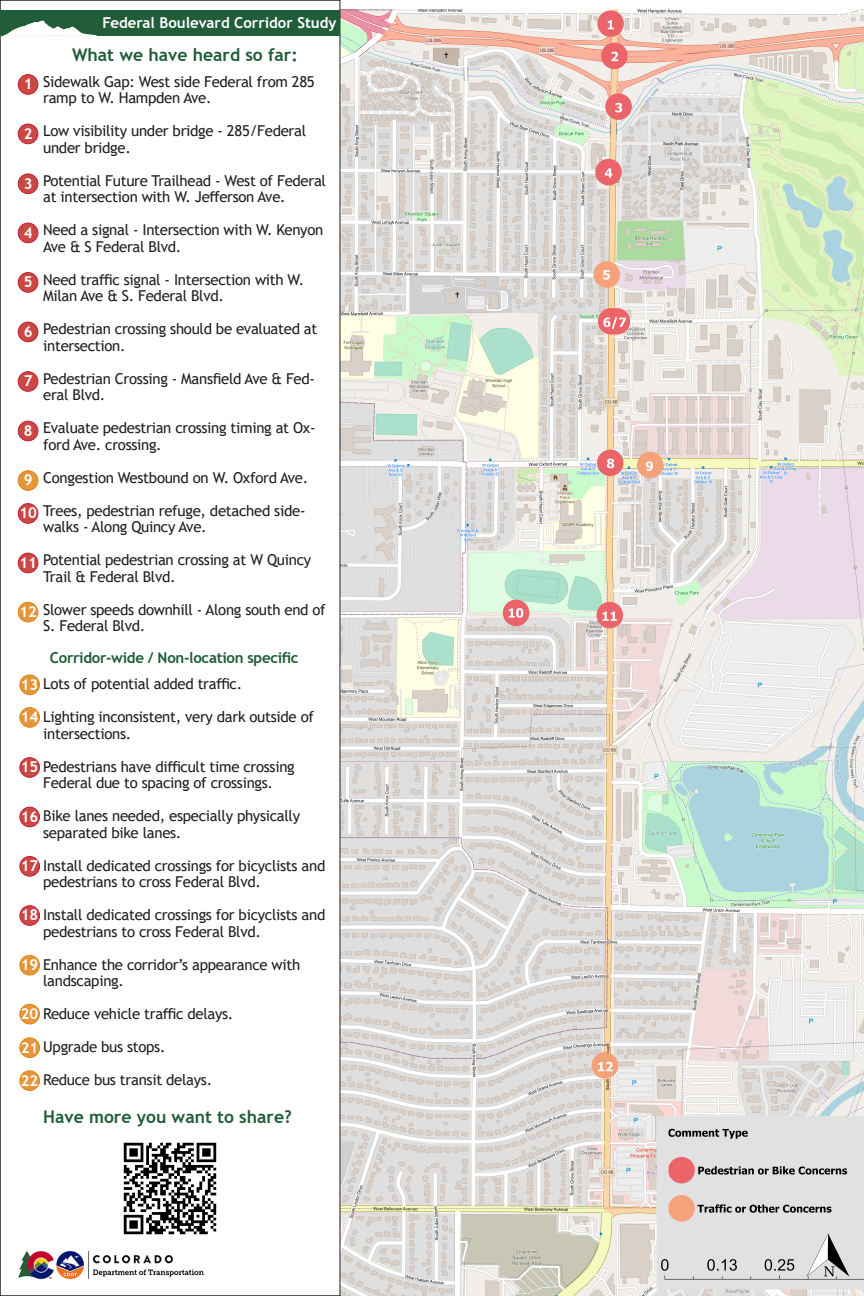
<style>
.page{position:relative;width:864px;height:1296px;background:#fff}
.page>*{position:absolute;margin:0;border:0;box-sizing:border-box;transform-origin:0 0}
.t1{font:700 17.5px "Trebuchet MS";color:#1f5d38}
.t2{font:15px/16.5px "Trebuchet MS";letter-spacing:-.02em;color:#231f20}
.t3{font:700 15px "Trebuchet MS";letter-spacing:-.02em;color:#1f5d38}
.t4{font:700 15px "Trebuchet MS";color:#fff}
.s1{font-weight:700;color:#fff}
</style>
<div class="page">
<img style="left:340px;top:9px;width:524px;height:1287px">
<div style="left:20px;top:1071px;width:20px;height:19px;background:#e5963a;border-radius:50%"></div>
<div style="left:20px;top:1071px;width:20px;height:20px;border:1px solid #df8619;border-radius:50%"></div>
<div style="left:20px;top:1038px;width:20px;height:20px;background:#e5963a;border-radius:50%"></div>
<div style="left:20px;top:1038px;width:20px;height:20px;border:1px solid #df8619;border-radius:50%"></div>
<div style="left:20px;top:1004px;width:20px;height:20px;background:#e5963a;border-radius:50%"></div>
<div style="left:20px;top:1004px;width:20px;height:20px;border:1px solid #df8619;border-radius:50%"></div>
<div style="left:20px;top:955px;width:20px;height:20px;background:#e5963a;border-radius:50%"></div>
<div style="left:20px;top:955px;width:20px;height:20px;border:1px solid #df8619;border-radius:50%"></div>
<div style="left:20px;top:906px;width:20px;height:19px;background:#cb4945;border-radius:50%"></div>
<div style="left:20px;top:905px;width:20px;height:21px;border:1px solid #c42032;border-radius:50%"></div>
<div style="left:20px;top:857px;width:20px;height:19px;background:#cb4945;border-radius:50%"></div>
<div style="left:20px;top:856px;width:20px;height:20px;border:1px solid #c42032;border-radius:50%"></div>
<div style="left:20px;top:807px;width:20px;height:20px;background:#cb4945;border-radius:50%"></div>
<div style="left:20px;top:807px;width:20px;height:20px;border:1px solid #c42032;border-radius:50%"></div>
<div style="left:20px;top:758px;width:20px;height:19px;background:#cb4945;border-radius:50%"></div>
<div style="left:20px;top:757px;width:20px;height:21px;border:1px solid #c42032;border-radius:50%"></div>
<div style="left:20px;top:708px;width:20px;height:19px;background:#e5963a;border-radius:50%"></div>
<div style="left:20px;top:707px;width:20px;height:21px;border:1px solid #df8619;border-radius:50%"></div>
<div style="left:20px;top:675px;width:20px;height:20px;background:#e5963a;border-radius:50%"></div>
<div style="left:20px;top:675px;width:20px;height:20px;border:1px solid #df8619;border-radius:50%"></div>
<div style="left:18px;top:602px;width:20px;height:20px;background:#e5963a;border-radius:50%"></div>
<div style="left:18px;top:602px;width:20px;height:20px;border:1px solid #df8619;border-radius:50%"></div>
<div style="left:18px;top:553px;width:20px;height:20px;background:#cb4945;border-radius:50%"></div>
<div style="left:18px;top:553px;width:20px;height:20px;border:1px solid #c42032;border-radius:50%"></div>
<div style="left:18px;top:504px;width:20px;height:19px;background:#cb4945;border-radius:50%"></div>
<div style="left:18px;top:503px;width:20px;height:21px;border:1px solid #c42032;border-radius:50%"></div>
<div style="left:18px;top:471px;width:20px;height:19px;background:#e5963a;border-radius:50%"></div>
<div style="left:18px;top:470px;width:20px;height:21px;border:1px solid #df8619;border-radius:50%"></div>
<div style="left:18px;top:421px;width:20px;height:20px;background:#cb4945;border-radius:50%"></div>
<div style="left:18px;top:421px;width:20px;height:20px;border:1px solid #c42032;border-radius:50%"></div>
<div style="left:18px;top:372px;width:20px;height:19px;background:#cb4945;border-radius:50%"></div>
<div style="left:18px;top:371px;width:20px;height:21px;border:1px solid #c42032;border-radius:50%"></div>
<div style="left:18px;top:322px;width:20px;height:20px;background:#cb4945;border-radius:50%"></div>
<div style="left:18px;top:322px;width:20px;height:20px;border:1px solid #c42032;border-radius:50%"></div>
<div style="left:18px;top:273px;width:20px;height:19px;background:#cb4945;border-radius:50%"></div>
<div style="left:18px;top:272px;width:20px;height:20px;border:1px solid #c42032;border-radius:50%"></div>
<div style="left:18px;top:223px;width:20px;height:20px;background:#cb4945;border-radius:50%"></div>
<div style="left:18px;top:223px;width:20px;height:20px;border:1px solid #c42032;border-radius:50%"></div>
<div style="left:18px;top:174px;width:20px;height:20px;background:#cb4945;border-radius:50%"></div>
<div style="left:18px;top:174px;width:20px;height:20px;border:1px solid #c42032;border-radius:50%"></div>
<div style="left:18px;top:124px;width:20px;height:20px;background:#cb4945;border-radius:50%"></div>
<div style="left:18px;top:124px;width:20px;height:20px;border:1px solid #c42032;border-radius:50%"></div>
<div style="left:18px;top:75px;width:20px;height:19px;background:#cb4945;border-radius:50%"></div>
<div style="left:18px;top:74px;width:20px;height:21px;border:1px solid #c42032;border-radius:50%"></div>
<div style="left:0;top:10px;width:339px;height:25px;background:#215d38"></div>
<svg style="left:0;top:21px;width:97px;height:20px"></svg>
<img style="left:123px;top:1142px;width:94px;height:93px">
<img style="left:18px;top:1250px;width:185px;height:30px">
<img style="left:806px;top:1233px;width:45px;height:44px">
<h1 class="t4" style="left:103px;top:13px;width:236px">Federal Boulevard Corridor Study</h1>
<h2 class="t1" style="left:72px;top:43px;width:227px">What we have heard so far:</h2>
<p class="t2" style="left:43px;top:73px;width:273px;text-indent:-20px"><span class="s1">1</span> Sidewalk Gap: West side Federal from 285 ramp to W. Hampden Ave.</p>
<p class="t2" style="left:43px;top:123px;width:264px;text-indent:-20px"><span class="s1">2</span> Low visibility under bridge - 285/Federal under bridge.</p>
<p class="t2" style="left:43px;top:172px;width:284px;text-indent:-20px"><span class="s1">3</span> Potential Future Trailhead - West of Federal at intersection with W. Jefferson Ave.</p>
<p class="t2" style="left:43px;top:222px;width:282px;text-indent:-20px"><span class="s1">4</span> Need a signal - Intersection with W. Kenyon<br>Ave &amp; S Federal Blvd.</p>
<p class="t2" style="left:43px;top:271px;width:263px;text-indent:-20px"><span class="s1">5</span> Need traffic signal - Intersection with W.<br>Milan Ave &amp; S. Federal Blvd.</p>
<p class="t2" style="left:43px;top:321px;width:276px;text-indent:-20px"><span class="s1">6</span> Pedestrian crossing should be evaluated at intersection.</p>
<p class="t2" style="left:43px;top:370px;width:273px;text-indent:-20px"><span class="s1">7</span> Pedestrian Crossing - Mansfield Ave &amp; Fed&shy;eral Blvd.</p>
<p class="t2" style="left:43px;top:420px;width:274px;text-indent:-20px"><span class="s1">8</span> Evaluate pedestrian crossing timing at Ox&shy;ford Ave. crossing.</p>
<p class="t2" style="left:24px;top:469px;width:286px"><span class="s1">9</span> Congestion Westbound on W. Oxford Ave.</p>
<p class="t2" style="left:43px;top:502px;width:264px;text-indent:-24px"><span class="s1">10</span> Trees, pedestrian refuge, detached side&shy;walks - Along Quincy Ave.</p>
<p class="t2" style="left:43px;top:552px;width:270px;text-indent:-24px"><span class="s1">11</span> Potential pedestrian crossing at W Quincy<br>Trail &amp; Federal Blvd.</p>
<p class="t2" style="left:43px;top:601px;width:284px;text-indent:-24px"><span class="s1">12</span> Slower speeds downhill - Along south end of<br>S. Federal Blvd.</p>
<h3 class="t3" style="left:50px;top:648px;width:250px">Corridor-wide / Non-location specific</h3>
<p class="t2" style="left:21px;top:676px;width:223px"><span class="s1">13</span> Lots of potential added traffic.</p>
<p class="t2" style="left:43px;top:709px;width:272px;text-indent:-22px"><span class="s1">14</span> Lighting inconsistent, very dark outside of intersections.</p>
<p class="t2" style="left:21px;top:758px;width:275px;text-align:center"><span class="s1">15</span> Pedestrians have difficult time crossing<br>Federal due to spacing of crossings.</p>
<p class="t2" style="left:43px;top:808px;width:258px;text-indent:-22px"><span class="s1">16</span> Bike lanes needed, especially physically separated bike lanes.</p>
<p class="t2" style="left:43px;top:857px;width:284px;text-indent:-22px"><span class="s1">17</span> Install dedicated crossings for bicyclists and pedestrians to cross Federal Blvd.</p>
<p class="t2" style="left:43px;top:907px;width:284px;text-indent:-22px"><span class="s1">18</span> Install dedicated crossings for bicyclists and pedestrians to cross Federal Blvd.</p>
<p class="t2" style="left:43px;top:956px;width:259px;text-indent:-22px"><span class="s1">19</span> Enhance the corridor’s appearance with landscaping.</p>
<p class="t2" style="left:21px;top:1006px;width:214px"><span class="s1">20</span> Reduce vehicle traffic delays.</p>
<p class="t2" style="left:21px;top:1039px;width:146px"><span class="s1">21</span> Upgrade bus stops.</p>
<p class="t2" style="left:21px;top:1072px;width:193px"><span class="s1">22</span> Reduce bus transit delays.</p>
<h2 class="t1" style="left:43px;top:1106px;width:250px">Have more you want to share?</h2>
</div>
